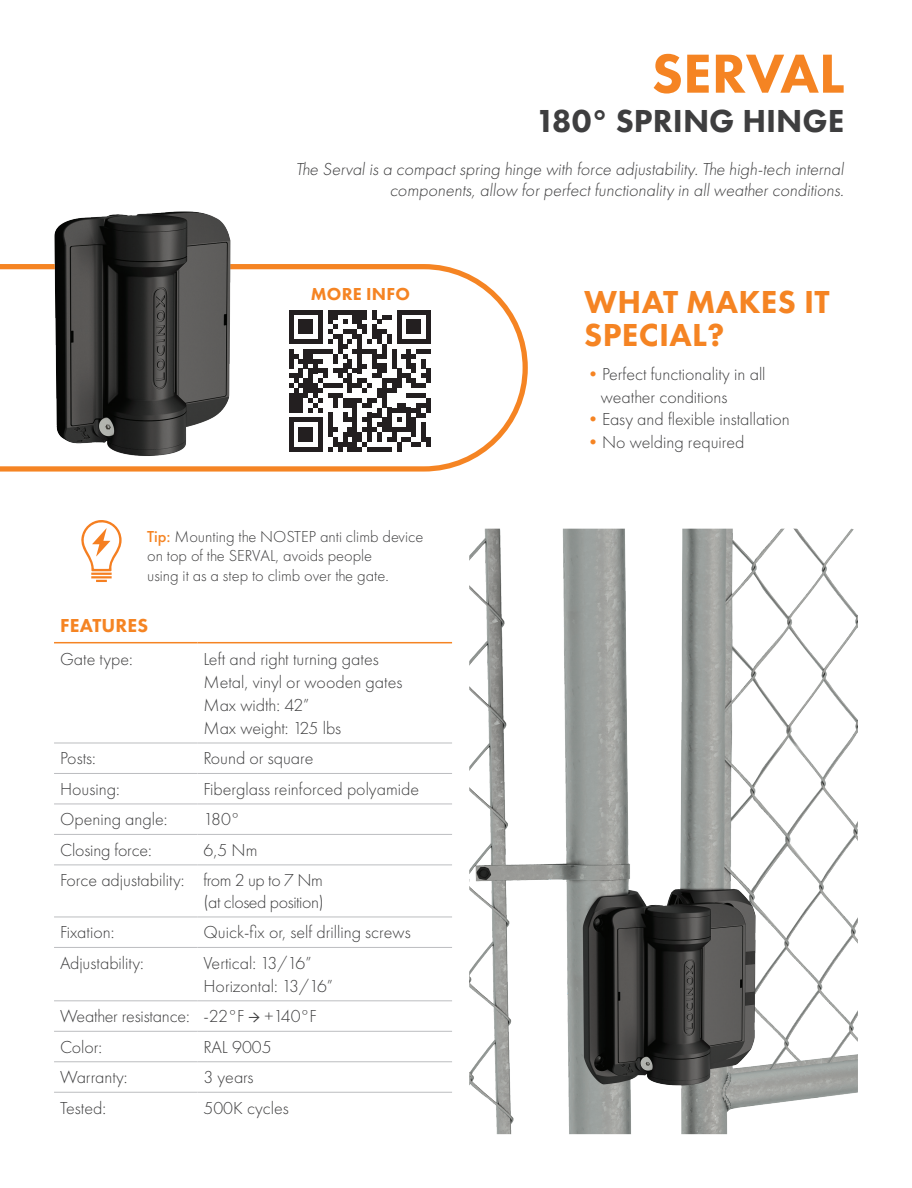
<style>
.page{position:relative;width:912px;height:1188px;background:#fff}
.page>*{position:absolute;margin:0;border:0;box-sizing:border-box;transform-origin:0 0}
.t1{font:800 57px "Futura PT";color:#f58423}
.t2{font:800 33px "Futura PT";letter-spacing:.01em;color:#f58423}
.t3{font:800 33px "Futura PT";color:#3e3e3f}
.t4{font:800 19.5px "Futura PT";letter-spacing:.01em;color:#f58423}
.t5{font:300 18px/21px "Futura PT";color:#3e3e3f;text-align:right}
.t6{font:300 18px/21.6px "Futura PT";letter-spacing:-.025em;color:#3e3e3f}
.t7{font:800 18px "Futura PT";letter-spacing:.01em;color:#f58423}
.t8{font:300 16.5px/19.5px "Futura PT";color:#3e3e3f}
.s1{font-weight:500;color:#f58423}
.s2{font-family:"Minion Pro";font-weight:400}
.s3{color:#f58423}
</style>
<div class="page">
<svg style="left:0;top:264px;width:527px;height:208px"></svg>
<img style="left:21px;top:211px;width:241px;height:257px">
<img style="left:469px;top:529px;width:388px;height:605px">
<hr style="left:54px;top:773px;width:143px;height:1px;background:#bcbdc0">
<hr style="left:197px;top:773px;width:255px;height:1px;background:#bcbdc0">
<hr style="left:54px;top:865px;width:143px;height:1px;background:#bcbdc0">
<hr style="left:197px;top:917px;width:255px;height:1px;background:#bcbdc0">
<hr style="left:197px;top:947px;width:255px;height:1px;background:#bcbdc0">
<hr style="left:54px;top:1000px;width:143px;height:1px;background:#bcbdc0">
<hr style="left:54px;top:804px;width:143px;height:1px;background:#bcbdc0">
<hr style="left:197px;top:834px;width:255px;height:1px;background:#bcbdc0">
<hr style="left:197px;top:865px;width:255px;height:1px;background:#bcbdc0">
<hr style="left:54px;top:917px;width:143px;height:1px;background:#bcbdc0">
<hr style="left:54px;top:947px;width:143px;height:1px;background:#bcbdc0">
<hr style="left:54px;top:1031px;width:143px;height:1px;background:#bcbdc0">
<hr style="left:197px;top:1031px;width:255px;height:1px;background:#bcbdc0">
<hr style="left:54px;top:1061px;width:143px;height:1px;background:#bcbdc0">
<hr style="left:197px;top:1061px;width:255px;height:1px;background:#bcbdc0">
<hr style="left:54px;top:1092px;width:143px;height:1px;background:#bcbdc0">
<hr style="left:197px;top:1092px;width:255px;height:1px;background:#bcbdc0">
<hr style="left:54px;top:834px;width:143px;height:1px;background:#bcbdc0">
<hr style="left:197px;top:804px;width:255px;height:1px;background:#bcbdc0">
<hr style="left:54px;top:743px;width:143px;height:1px;background:#bcbdc0">
<hr style="left:197px;top:743px;width:255px;height:1px;background:#bcbdc0">
<hr style="left:197px;top:1000px;width:255px;height:1px;background:#bcbdc0">
<hr style="left:54px;top:642px;width:143px;height:1px;background:#f58423">
<hr style="left:197px;top:642px;width:255px;height:1px;background:#f58423">
<hr style="left:91px;top:573px;width:21px;height:2px;background:#f57f21">
<hr style="left:91px;top:576px;width:21px;height:2px;background:#f57f21">
<svg style="left:96px;top:580px;width:11px;height:2px"></svg>
<svg style="left:81px;top:520px;width:40px;height:51px"></svg>
<svg style="left:288px;top:310px;width:143px;height:142px"></svg>
<div style="left:426px;top:368px;width:5px;height:15px;background:#231f20"></div>
<div style="left:426px;top:398px;width:5px;height:15px;background:#231f20"></div>
<div style="left:426px;top:437px;width:5px;height:10px;background:#231f20"></div>
<p class="t1" style="left:651px;top:38px;width:194px">SERVAL</p>
<p class="t3" style="left:535px;top:100px;width:310px">180° SPRING HINGE</p>
<p class="t5" style="left:296px;top:159px;width:552px">The Serval is a compact spring hinge with force adjustability. The high-tech internal components, allow for perfect functionality in all weather conditions.</p>
<p class="t7" style="left:311px;top:283px;width:101px">MORE INFO</p>
<p class="t8" style="left:147px;top:527px;width:278px"><span class="s1">Tip:</span> Mounting the NOSTEP anti climb device on top of the SERVAL, avoids people<br>using it as a step to climb over the gate.</p>
<p class="t4" style="left:60px;top:613px;width:90px">FEATURES</p>
<p class="t5" style="left:60px;top:649px;width:74px">Gate type:</p>
<p class="t5" style="left:203px;top:649px;width:177px">Left and right turning gates</p>
<p class="t5" style="left:203px;top:672px;width:200px">Metal, vinyl or wooden gates</p>
<p class="t5" style="left:203px;top:695px;width:107px">Max width: 42”</p>
<p class="t5" style="left:203px;top:717px;width:139px">Max weight: 125 lbs</p>
<p class="t5" style="left:60px;top:748px;width:37px">Posts:</p>
<p class="t5" style="left:203px;top:748px;width:112px">Round or square</p>
<p class="t5" style="left:60px;top:778px;width:61px">Housing:</p>
<p class="t5" style="left:203px;top:778px;width:217px">Fiberglass reinforced polyamide</p>
<p class="t5" style="left:60px;top:809px;width:109px">Opening angle:</p>
<p class="t5" style="left:203px;top:809px;width:38px">180°</p>
<p class="t5" style="left:60px;top:839px;width:93px">Closing force:</p>
<p class="t5" style="left:203px;top:839px;width:55px">6,5 Nm</p>
<p class="t5" style="left:60px;top:870px;width:126px">Force adjustability:</p>
<p class="t6" style="left:203px;top:870px;width:122px">from 2 up to 7 Nm (at closed position)</p>
<p class="t5" style="left:60px;top:922px;width:56px">Fixation:</p>
<p class="t5" style="left:203px;top:922px;width:209px">Quick-fix or, self drilling screws</p>
<p class="t5" style="left:60px;top:952px;width:85px">Adjustability:</p>
<p class="t5" style="left:203px;top:952px;width:109px">Vertical: 13/16”</p>
<p class="t5" style="left:203px;top:975px;width:131px">Horizontal: 13/16”</p>
<p class="t5" style="left:60px;top:1006px;width:131px">Weather resistance:</p>
<p class="t5" style="left:203px;top:1006px;width:115px">-22°F <span class="s2">→</span> +140°F</p>
<p class="t5" style="left:60px;top:1036px;width:44px">Color:</p>
<p class="t5" style="left:203px;top:1036px;width:70px">RAL 9005</p>
<p class="t5" style="left:60px;top:1067px;width:69px">Warranty:</p>
<p class="t5" style="left:203px;top:1067px;width:52px">3 years</p>
<p class="t5" style="left:60px;top:1097px;width:47px">Tested:</p>
<p class="t5" style="left:203px;top:1097px;width:87px">500K cycles</p>
<p class="t2" style="left:584px;top:281px;width:247px">WHAT MAKES IT</p>
<p class="t2" style="left:584px;top:314px;width:142px">SPECIAL?</p>
<p class="t5" style="left:584px;top:364px;width:183px"><span class="s3">•</span>Perfect functionality in all</p>
<p class="t5" style="left:600px;top:386px;width:128px">weather conditions</p>
<p class="t5" style="left:584px;top:409px;width:207px"><span class="s3">•</span>Easy and flexible installation</p>
<p class="t5" style="left:584px;top:431px;width:162px"><span class="s3">•</span>No welding required</p>
</div>
